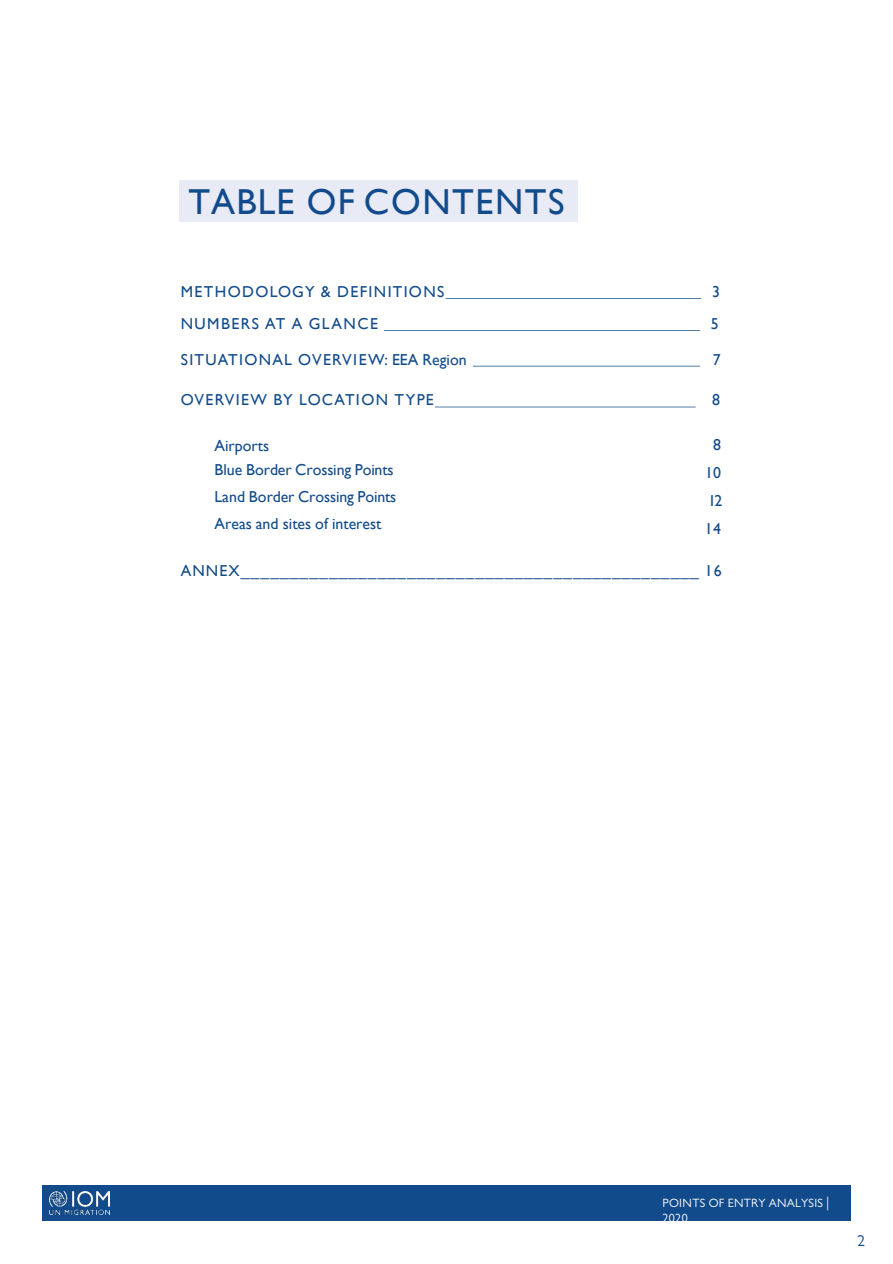
<style>
.page{position:relative;width:893px;height:1264px;background:#fff}
.page>*{position:absolute;margin:0;border:0;box-sizing:border-box;transform-origin:0 0}
.t1{font:36px "Gill Sans";letter-spacing:.045em;color:#124b8b}
.t2{font:15.9px/24.2px "Gill Sans";letter-spacing:.005em;color:#124b8b}
.t3{font:15.9px "Gill Sans";letter-spacing:.085em;color:#124b8b}
.t4{font:15.9px "Gill Sans";letter-spacing:.075em;color:#124b8b}
.t5{font:15.9px "Gill Sans";letter-spacing:.09em;color:#124b8b}
.t6{font:15.9px "Gill Sans Nova";color:#124b8b}
.Slide{font:12px/15.1px "Gill Sans MT Pro";letter-spacing:.02em;color:#fff}
.s1{font-weight:300;font-size:15px}
</style>
<div class="page">
<div style="left:42px;top:1185px;width:808px;height:35px;background:#124b8b"></div>
<img style="left:49px;top:1191px;width:60px;height:22px">
<div style="left:180px;top:180px;width:398px;height:42px;background:#e8eaf6"></div>
<svg style="left:445px;top:298px;width:256px;height:1px"></svg>
<svg style="left:384px;top:330px;width:316px;height:1px"></svg>
<svg style="left:473px;top:365px;width:227px;height:1px"></svg>
<svg style="left:435px;top:406px;width:260px;height:1px"></svg>
<h2 class="t1" style="left:188px;top:181px;width:378px">TABLE OF CONTENTS</h2>
<p class="t3" style="left:181px;top:282px;width:265px">METHODOLOGY &amp; DEFINITIONS</p>
<p class="t2" style="left:712px;top:280px;width:9px">3</p>
<p class="t5" style="left:181px;top:314px;width:199px">NUMBERS AT A GLANCE</p>
<p class="t2" style="left:710px;top:311px;width:9px">5</p>
<p class="t4" style="left:181px;top:350px;width:287px">SITUATIONAL OVERVIEW: EEA Region</p>
<p class="t2" style="left:713px;top:347px;width:9px">7</p>
<p class="t3" style="left:181px;top:390px;width:254px">OVERVIEW BY LOCATION TYPE</p>
<p class="t2" style="left:712px;top:388px;width:9px">8</p>
<p class="t2" style="left:214px;top:433px;width:180px">Airports<br>Blue Border Crossing Points</p>
<p class="t2" style="left:214px;top:483px;width:183px;line-height:27px">Land Border Crossing Points<br>Areas and sites of interest</p>
<p class="t2" style="left:713px;top:432px;width:9px">8</p>
<p class="t2" style="left:705px;top:460px;width:17px">10</p>
<p class="t2" style="left:708px;top:488px;width:16px">12</p>
<p class="t2" style="left:704px;top:516px;width:18px">14</p>
<p class="t2" style="left:181px;top:558px;width:542px">ANNEX_______________________________________________ 16</p>
<p class="Slide" style="left:662px;top:1195px;width:169px">POINTS OF ENTRY ANALYSIS <span class="s1">|<br></span>2020</p>
<p class="t6" style="left:857px;top:1230px;width:9px">2</p>
</div>
